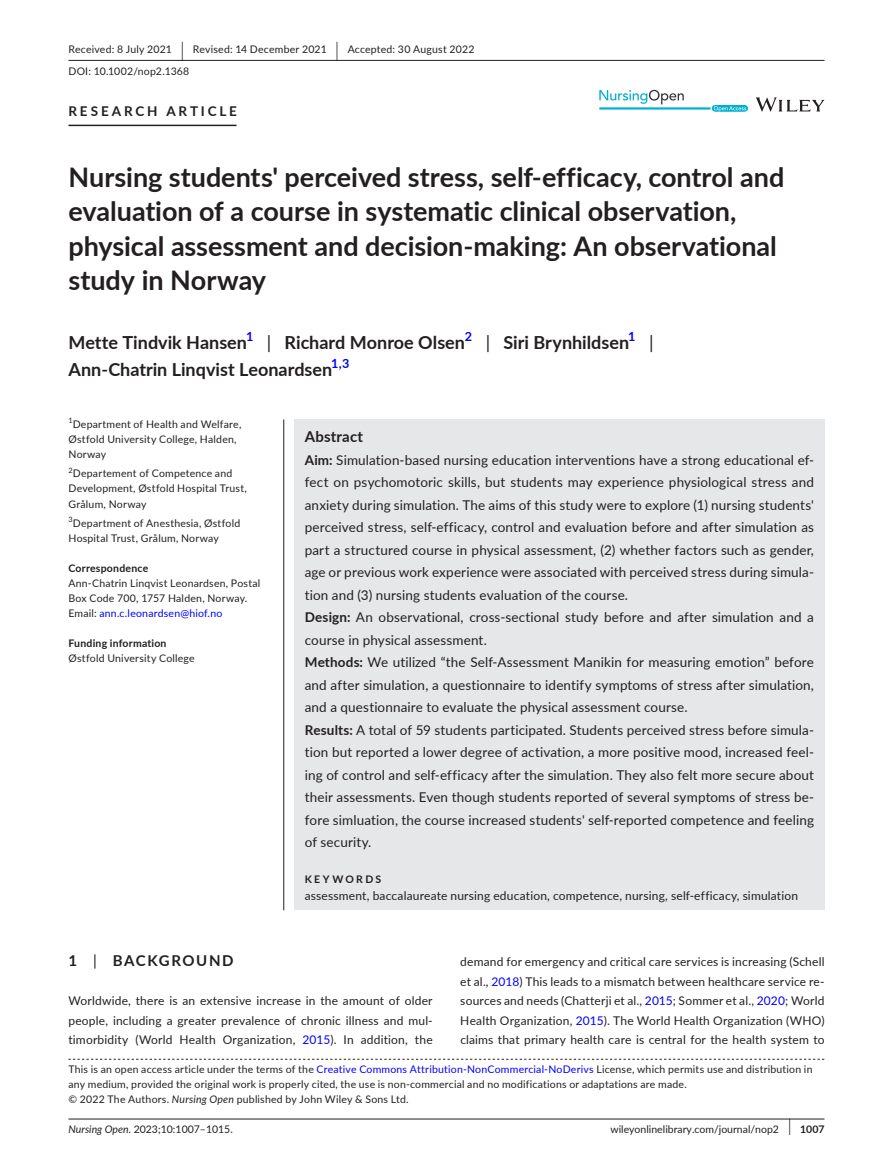
<style>
.page{position:relative;width:893px;height:1174px;background:#fff}
.page>*{position:absolute;margin:0;border:0;box-sizing:border-box;transform-origin:0 0}
.t1{font:700 27px/34.5px "Lato";letter-spacing:-.005em;color:#231f20}
.t2{font:700 18px "Lato";color:#231f20}
.t3{font:18px "Lato";color:#231f20}
.t4{font:700 15px "Lato";letter-spacing:.105em;color:#231f20}
.t5{font:700 15px "Lato";letter-spacing:.015em;color:#231f20}
.t6{font:13.5px/22.5px "Lato";letter-spacing:.01em;color:#231f20}
.t7{font:700 13.5px "Lato";letter-spacing:.21em;color:#231f20}
.t8{font:700 12.6px "Lato";color:#00f}
.t9{font:12px/19.5px "Lato";letter-spacing:.015em;color:#231f20;text-align:justify}
.t10{font:10.5px/15px "Lato";letter-spacing:.02em;color:#231f20}
.t11{font:10.5px "Lato";color:#231f20}
.t12{font:700 10.5px "Lato";letter-spacing:.02em;color:#231f20}
.t13{font:700 10.5px "Lato";letter-spacing:.22em;color:#231f20}
.s1{font-size:19.65px}
.s2{font-weight:400}
.s3{color:#00f}
.s4{font-weight:700}
.s5{font-style:italic}
.s6{font-size:17.4px}
</style>
<div class="page">
<hr style="left:68px;top:1118px;width:756px;height:1px;background:#231f20">
<svg style="left:756px;top:97px;width:68px;height:15px"></svg>
<svg style="left:599px;top:90px;width:149px;height:22px"></svg>
<hr style="left:68px;top:60px;width:756px;height:1px;background:#231f20">
<hr style="left:68px;top:125px;width:169px;height:1px;background:#231f20">
<svg style="left:68px;top:1058px;width:756px;height:1px"></svg>
<div style="left:294px;top:419px;width:530px;height:491px;background:#e6e7e9"></div>
<hr style="left:283px;top:419px;width:1px;height:491px;background:#231f20">
<p class="t10" style="left:68px;top:38px;width:407px;line-height:21.8px">Received: 8 July 2021 <span class="s1">|</span> Revised: 14 December 2021 <span class="s1">|</span> Accepted: 30 August 2022<br>DOI: 10.1002/nop2.1368</p>
<p class="t7" style="left:68px;top:101px;width:170px">RESEARCH ARTICLE</p>
<h1 class="t1" style="left:68px;top:159px;width:717px">Nursing students' perceived stress, self-efficacy, control and evaluation of a course in systematic clinical observation, physical assessment and decision-making: An observational study in Norway</h1>
<h2 class="t2" style="left:68px;top:329px;width:180px">Mette Tindvik Hansen</h2>
<p class="t8" style="left:246px;top:327px;width:9px">1</p>
<h2 class="t2" style="left:267px;top:329px;width:200px"><span class="s2">|</span> Richard Monroe Olsen</h2>
<p class="t8" style="left:465px;top:327px;width:9px">2</p>
<h2 class="t2" style="left:486px;top:329px;width:145px"><span class="s2">|</span> Siri Brynhildsen</h2>
<p class="t8" style="left:628px;top:327px;width:9px">1</p>
<h2 class="t3" style="left:649px;top:329px;width:6px">|</h2>
<h2 class="t2" style="left:68px;top:356px;width:265px">Ann-Chatrin Linqvist Leonardsen</h2>
<p class="t8" style="left:331px;top:354px;width:20px">1,3</p>
<p class="t10" style="left:68px;top:416px;width:174px"><sup>1</sup>Department of Health and Welfare,<br>Østfold University College, Halden,<br>Norway</p>
<p class="t10" style="left:68px;top:466px;width:180px"><sup>2</sup>Departement of Competence and<br>Development, Østfold Hospital Trust,<br>Grålum, Norway</p>
<p class="t10" style="left:68px;top:515px;width:173px"><sup>3</sup>Department of Anesthesia, Østfold<br>Hospital Trust, Grålum, Norway</p>
<p class="t12" style="left:68px;top:560px;width:81px">Correspondence</p>
<p class="t10" style="left:68px;top:575px;width:193px">Ann-Chatrin Linqvist Leonardsen, Postal<br>Box Code 700, 1757 Halden, Norway.<br>Email: <span class="s3">ann.c.leonardsen@hiof.no</span></p>
<p class="t12" style="left:68px;top:635px;width:100px">Funding information</p>
<p class="t10" style="left:68px;top:650px;width:128px">Østfold University College</p>
<p class="t5" style="left:305px;top:425px;width:60px">Abstract</p>
<p class="t6" style="left:305px;top:448px;width:511px"><span class="s4">Aim:</span> Simulation-based nursing education interventions have a strong educational ef&shy;fect on psychomotoric skills, but students may experience physiological stress and anxiety during simulation. The aims of this study were to explore (1) nursing students' perceived stress, self-efficacy, control and evaluation before and after simulation as part a structured course in physical assessment, (2) whether factors such as gender, age or previous work experience were associated with perceived stress during simula&shy;tion and (3) nursing students evaluation of the course.<br><span class="s4">Design:</span> An observational, cross-sectional study before and after simulation and a course in physical assessment.<br><span class="s4">Methods:</span> We utilized “the Self-Assessment Manikin for measuring emotion” before and after simulation, a questionnaire to identify symptoms of stress after simulation, and a questionnaire to evaluate the physical assessment course.<br><span class="s4">Results:</span> A total of 59 students participated. Students perceived stress before simula&shy;tion but reported a lower degree of activation, a more positive mood, increased feel&shy;ing of control and self-efficacy after the simulation. They also felt more secure about their assessments. Even though students reported of several symptoms of stress be&shy;fore simluation, the course increased students' self-reported competence and feeling of security.</p>
<p class="t13" style="left:305px;top:871px;width:78px">KEYWORDS</p>
<p class="t9" style="left:305px;top:885px;width:495px">assessment, baccalaureate nursing education, competence, nursing, self-efficacy, simulation</p>
<p class="t4" style="left:68px;top:950px;width:167px">1 <span class="s2">|</span> BACKGROUND</p>
<p class="t9" style="left:68px;top:990px;width:366px">Worldwide, there is an extensive increase in the amount of older people, including a greater prevalence of chronic illness and mul&shy;timorbidity (World Health Organization, <span class="s3">2015</span>). In addition, the</p>
<p class="t9" style="left:460px;top:951px;width:366px">demand for emergency and critical care services is increasing (Schell et al., <span class="s3">2018</span>) This leads to a mismatch between healthcare service re&shy;sources and needs (Chatterji et al., <span class="s3">2015</span>; Sommer et al., <span class="s3">2020</span>; World Health Organization, <span class="s3">2015</span>). The World Health Organization (WHO) claims that primary health care is central for the health system to</p>
<p class="t10" style="left:68px;top:1061px;width:746px">This is an open access article under the terms of the <span class="s3">Creative Commons Attribution-NonCommercial-NoDerivs</span> License, which permits use and distribution in any medium, provided the original work is properly cited, the use is non-commercial and no modifications or adaptations are made.<br>© 2022 The Authors. <span class="s5">Nursing Open</span> published by John Wiley &amp; Sons Ltd.</p>
<p class="t11" style="left:68px;top:1121px;width:166px"><span class="s5">Nursing Open.</span> 2023;10:1007–1015.</p>
<p class="t11" style="left:610px;top:1121px;width:216px">wileyonlinelibrary.com/journal/nop2 <span class="s6">|</span> <span class="s4">1007</span></p>
</div>
